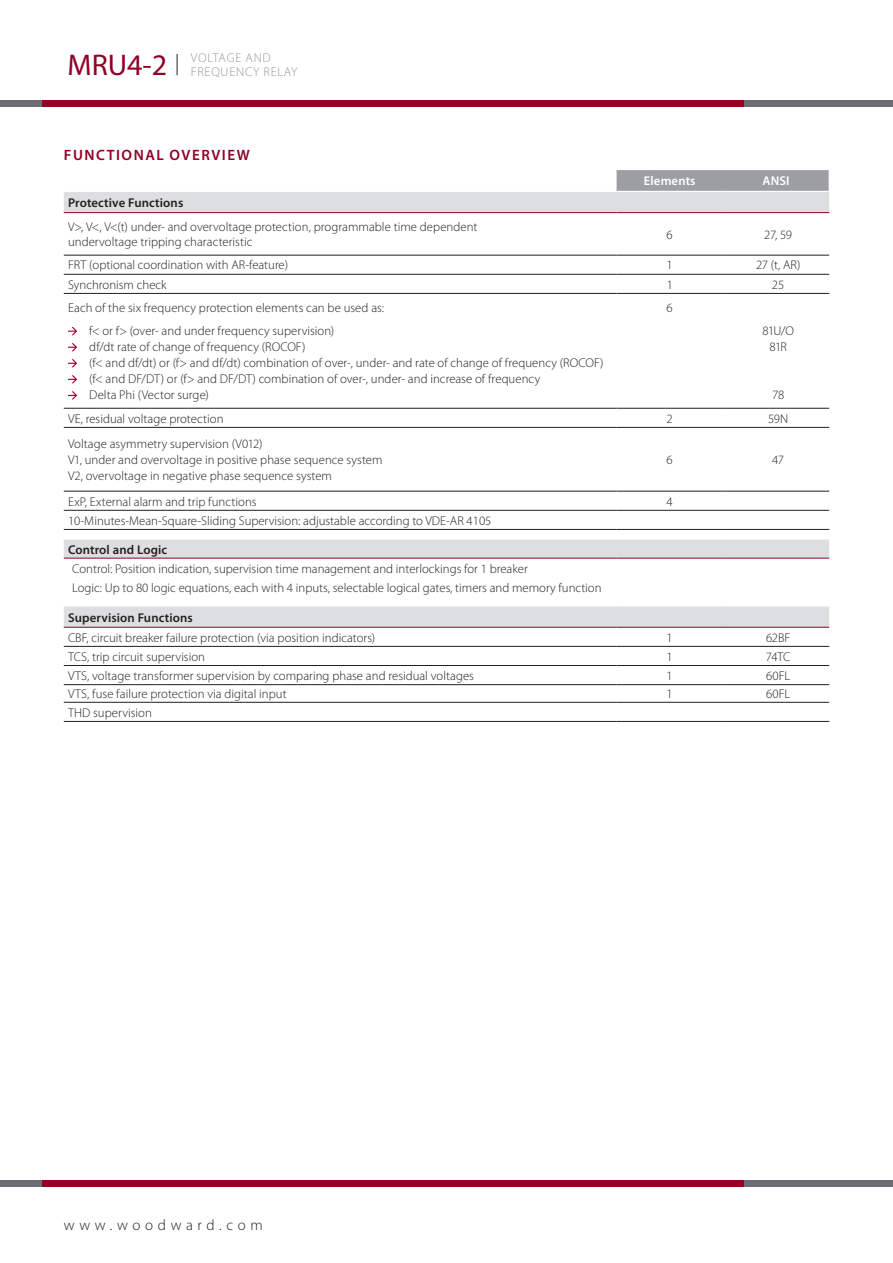
<style>
.page{position:relative;width:893px;height:1263px;background:#fff}
.page>*{position:absolute;margin:0;border:0;box-sizing:border-box;transform-origin:0 0}
.t1{font:30px "Myriad Pro";color:#900126}
.t2{font:600 15px "Myriad Pro";letter-spacing:.1em;color:#900126}
.t3{font:300 15px "Myriad Pro";letter-spacing:.31em;color:#231f20}
.t4{font:300 12.75px/16px "Myriad Pro";color:#231f20}
.t5{font:600 12.75px "Myriad Pro";letter-spacing:.01em;color:#231f20}
.t6{font:300 12.75px/14.2px "Myriad Pro";letter-spacing:.06em;color:#95979a}
.t7{font:600 12.75px "Myriad Pro";color:#fff}
</style>
<div class="page">
<hr style="left:176px;top:54px;width:2px;height:21px;background:#6c6d70">
<div style="left:744px;top:100px;width:149px;height:6px;background:#6c6d70"></div>
<div style="left:0;top:100px;width:43px;height:6px;background:#6c6d70"></div>
<div style="left:43px;top:100px;width:701px;height:6px;background:#900126"></div>
<div style="left:744px;top:1180px;width:149px;height:6px;background:#6c6d70"></div>
<div style="left:0;top:1180px;width:43px;height:6px;background:#6c6d70"></div>
<div style="left:43px;top:1180px;width:701px;height:6px;background:#900126"></div>
<div style="left:64px;top:192px;width:765px;height:20px;background:#dddee0"></div>
<svg style="left:64px;top:213px;width:765px;height:42px"></svg>
<svg style="left:64px;top:273px;width:765px;height:373px"></svg>
<svg style="left:64px;top:685px;width:765px;height:36px"></svg>
<hr style="left:64px;top:538px;width:553px;height:1px;background:#fff">
<hr style="left:64px;top:605px;width:553px;height:1px;background:#fff">
<hr style="left:617px;top:538px;width:106px;height:1px;background:#fff">
<hr style="left:617px;top:605px;width:106px;height:1px;background:#fff">
<hr style="left:723px;top:538px;width:106px;height:1px;background:#fff">
<hr style="left:723px;top:605px;width:106px;height:1px;background:#fff">
<hr style="left:64px;top:491px;width:553px;height:1px;background:#231f20">
<hr style="left:617px;top:491px;width:106px;height:1px;background:#231f20">
<hr style="left:723px;top:491px;width:106px;height:1px;background:#231f20">
<hr style="left:64px;top:510px;width:553px;height:1px;background:#231f20">
<hr style="left:617px;top:510px;width:106px;height:1px;background:#231f20">
<hr style="left:723px;top:510px;width:106px;height:1px;background:#231f20">
<hr style="left:64px;top:529px;width:553px;height:1px;background:#231f20">
<hr style="left:617px;top:529px;width:106px;height:1px;background:#231f20">
<hr style="left:723px;top:529px;width:106px;height:1px;background:#231f20">
<hr style="left:64px;top:646px;width:553px;height:1px;background:#231f20">
<hr style="left:617px;top:646px;width:106px;height:1px;background:#231f20">
<hr style="left:723px;top:646px;width:106px;height:1px;background:#231f20">
<hr style="left:64px;top:665px;width:553px;height:1px;background:#231f20">
<hr style="left:617px;top:665px;width:106px;height:1px;background:#231f20">
<hr style="left:723px;top:665px;width:106px;height:1px;background:#231f20">
<hr style="left:64px;top:684px;width:553px;height:1px;background:#231f20">
<hr style="left:617px;top:684px;width:106px;height:1px;background:#231f20">
<hr style="left:723px;top:684px;width:106px;height:1px;background:#231f20">
<hr style="left:64px;top:702px;width:553px;height:1px;background:#231f20">
<hr style="left:617px;top:702px;width:106px;height:1px;background:#231f20">
<hr style="left:723px;top:702px;width:106px;height:1px;background:#231f20">
<hr style="left:64px;top:721px;width:553px;height:1px;background:#231f20">
<hr style="left:617px;top:721px;width:106px;height:1px;background:#231f20">
<hr style="left:723px;top:721px;width:106px;height:1px;background:#231f20">
<svg style="left:617px;top:170px;width:212px;height:21px;background:#9d9fa2"></svg>
<hr style="left:64px;top:558px;width:553px;height:1px;background:#900126">
<hr style="left:64px;top:627px;width:553px;height:1px;background:#900126">
<hr style="left:617px;top:558px;width:106px;height:1px;background:#900126">
<hr style="left:617px;top:627px;width:106px;height:1px;background:#900126">
<hr style="left:723px;top:558px;width:106px;height:1px;background:#900126">
<hr style="left:723px;top:627px;width:106px;height:1px;background:#900126">
<hr style="left:64px;top:212px;width:553px;height:1px;background:#900126">
<hr style="left:64px;top:255px;width:553px;height:1px;background:#231f20">
<hr style="left:64px;top:274px;width:553px;height:1px;background:#231f20">
<hr style="left:64px;top:293px;width:553px;height:1px;background:#231f20">
<hr style="left:64px;top:408px;width:553px;height:1px;background:#231f20">
<hr style="left:64px;top:427px;width:553px;height:1px;background:#231f20">
<hr style="left:617px;top:212px;width:106px;height:1px;background:#900126">
<hr style="left:723px;top:212px;width:106px;height:1px;background:#900126">
<hr style="left:723px;top:255px;width:106px;height:1px;background:#231f20">
<hr style="left:723px;top:274px;width:106px;height:1px;background:#231f20">
<hr style="left:723px;top:293px;width:106px;height:1px;background:#231f20">
<hr style="left:617px;top:255px;width:106px;height:1px;background:#231f20">
<hr style="left:617px;top:274px;width:106px;height:1px;background:#231f20">
<hr style="left:617px;top:293px;width:106px;height:1px;background:#231f20">
<hr style="left:617px;top:408px;width:106px;height:1px;background:#231f20">
<hr style="left:617px;top:427px;width:106px;height:1px;background:#231f20">
<hr style="left:723px;top:408px;width:106px;height:1px;background:#231f20">
<hr style="left:723px;top:427px;width:106px;height:1px;background:#231f20">
<svg style="left:68px;top:327px;width:9px;height:8px"></svg>
<svg style="left:68px;top:343px;width:9px;height:8px"></svg>
<svg style="left:68px;top:359px;width:9px;height:8px"></svg>
<svg style="left:68px;top:375px;width:9px;height:8px"></svg>
<svg style="left:68px;top:391px;width:9px;height:8px"></svg>
<h1 class="t1" style="left:68px;top:46px;width:101px">MRU4-2</h1>
<p class="t6" style="left:191px;top:50px;width:64px">Voltage and<br>Frequenc</p>
<p class="t6" style="left:253px;top:65px;width:19px">y Rela</p>
<p class="t6" style="left:291px;top:65px;width:8px">y</p>
<p class="t2" style="left:64px;top:146px;width:187px">Functional overview</p>
<p class="t7" style="left:644px;top:173px;width:53px">Elements</p>
<p class="t7" style="left:762px;top:173px;width:15px">ANSI</p>
<p class="t5" style="left:68px;top:194px;width:117px">Protective Functions</p>
<p class="t4" style="left:68px;top:220px;width:411px;line-height:15px">V&gt;, V&lt;, V&lt;(t) under- and overvoltage protection, programmable time dependent undervoltage tripping characteristic</p>
<p class="t4" style="left:667px;top:227px;width:8px">6</p>
<p class="t4" style="left:764px;top:227px;width:29px">27, 59</p>
<p class="t4" style="left:68px;top:257px;width:222px">FRT (optional coordination with AR-feature)</p>
<p class="t4" style="left:667px;top:257px;width:8px">1</p>
<p class="t4" style="left:756px;top:257px;width:46px">27 (t, AR)</p>
<p class="t4" style="left:68px;top:277px;width:100px">Synchronism check</p>
<p class="t4" style="left:667px;top:277px;width:8px">1</p>
<p class="t4" style="left:772px;top:277px;width:14px">25</p>
<p class="t4" style="left:89px;top:296px;width:296px;line-height:23.5px;text-indent:-21px">Each of the six frequency protection elements can be used as: f&lt; or f&gt; (over- and under frequency supervision)</p>
<p class="t4" style="left:89px;top:339px;width:516px">df/dt rate of change of frequency (ROCOF)<br>(f&lt; and df/dt) or (f&gt; and df/dt) combination of over-, under- and rate of change of frequency (ROCOF) (f&lt; and DF/DT) or (f&gt; and DF/DT) combination of over-, under- and increase of frequency<br>Delta Phi (Vector surge)</p>
<p class="t4" style="left:667px;top:300px;width:8px">6</p>
<p class="t4" style="left:762px;top:323px;width:32px;text-align:center">81U/O<br>81R</p>
<p class="t4" style="left:772px;top:387px;width:14px">78</p>
<p class="t4" style="left:68px;top:410px;width:157px">VE, residual voltage protection</p>
<p class="t4" style="left:667px;top:410px;width:8px">2</p>
<p class="t4" style="left:768px;top:410px;width:22px">59N</p>
<p class="t4" style="left:68px;top:436px;width:316px">Voltage asymmetry supervision (V012)<br>V1, under and overvoltage in positive phase sequence system<br>V2, overvoltage in negative phase sequence system</p>
<p class="t4" style="left:667px;top:452px;width:8px">6</p>
<p class="t4" style="left:772px;top:452px;width:13px">47</p>
<p class="t4" style="left:68px;top:493px;width:190px">ExP, External alarm and trip functions</p>
<p class="t4" style="left:667px;top:493px;width:8px">4</p>
<p class="t4" style="left:68px;top:513px;width:425px">10-Minutes-Mean-Square-Sliding Supervision: adjustable according to VDE-AR 4105</p>
<p class="t5" style="left:68px;top:541px;width:101px">Control and Logic</p>
<p class="t4" style="left:72px;top:559px;width:531px;line-height:19px">Control: Position indication, supervision time management and interlockings for 1 breaker<br>Logic: Up to 80 logic equations, each with 4 inputs, selectable logical gates, timers and memory function</p>
<p class="t5" style="left:68px;top:609px;width:126px">Supervision Functions</p>
<p class="t4" style="left:68px;top:630px;width:309px">CBF, circuit breaker failure protection (via position indicators)</p>
<p class="t4" style="left:667px;top:630px;width:8px">1</p>
<p class="t4" style="left:766px;top:630px;width:26px">62BF</p>
<p class="t4" style="left:68px;top:649px;width:139px">TCS, trip circuit supervision</p>
<p class="t4" style="left:667px;top:649px;width:8px">1</p>
<p class="t4" style="left:766px;top:649px;width:26px">74TC</p>
<p class="t4" style="left:68px;top:668px;width:407px">VTS, voltage transformer supervision by comparing phase and residual voltages</p>
<p class="t4" style="left:667px;top:668px;width:8px">1</p>
<p class="t4" style="left:766px;top:668px;width:26px">60FL</p>
<p class="t4" style="left:68px;top:686px;width:220px">VTS, fuse failure protection via digital input</p>
<p class="t4" style="left:667px;top:686px;width:8px">1</p>
<p class="t4" style="left:766px;top:686px;width:26px">60FL</p>
<p class="t4" style="left:68px;top:705px;width:85px">TH D supervision</p>
<p class="t3" style="left:64px;top:1217px;width:200px">www.woodward.com</p>
</div>
